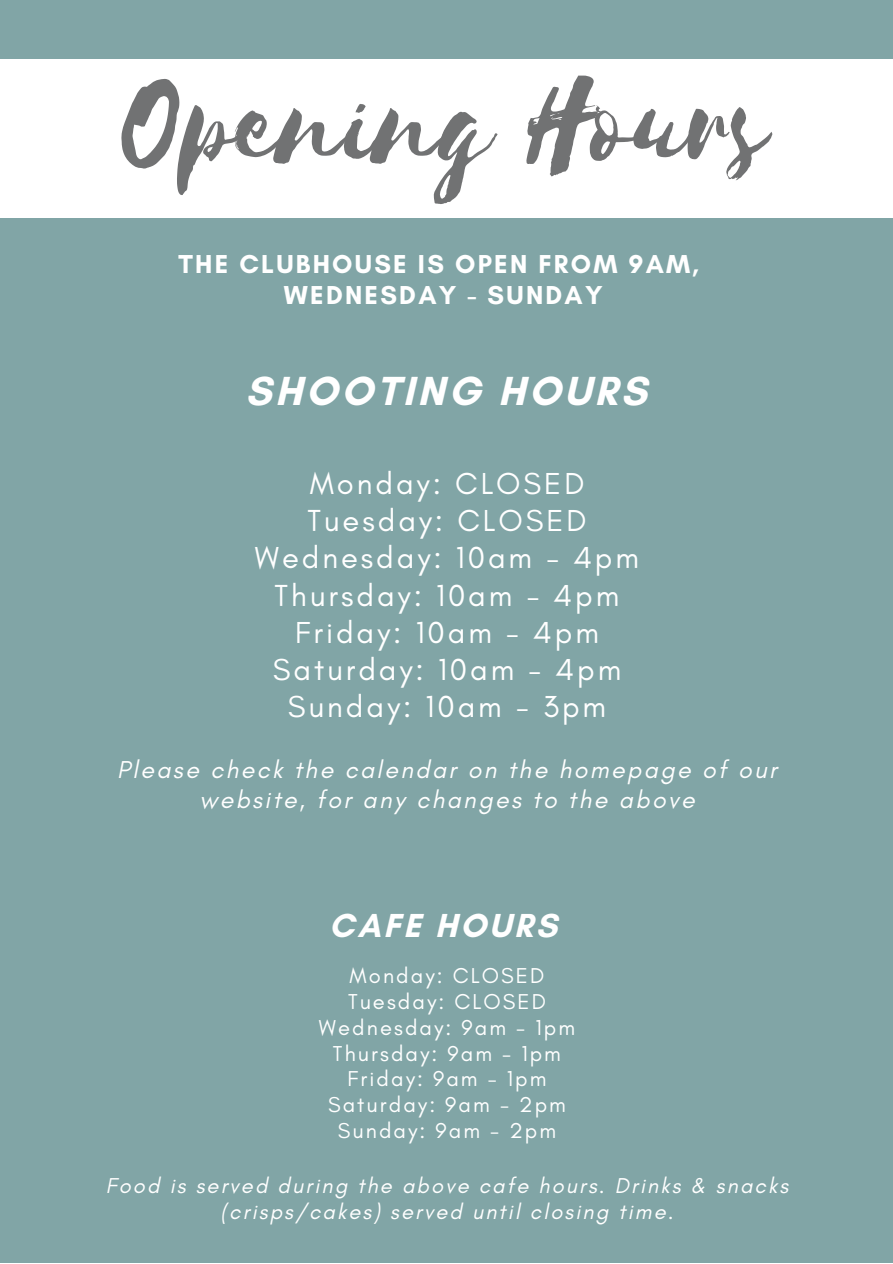
<style>
.page{position:relative;width:893px;height:1264px;background:#fff}
.page>*{position:absolute;margin:0;border:0;box-sizing:border-box;transform-origin:0 0}
.t1{font:132px "Selima";color:#717273}
.t2{font:700 41.4px "Glacial Indifference";letter-spacing:.085em;color:#fff}
.t3{font:700 33.9px "Glacial Indifference";letter-spacing:.085em;color:#fff}
.t4{font:30.9px "Glacial Indifference";letter-spacing:.095em;color:#fff}
.t5{font:700 26.4px "Glacial Indifference";letter-spacing:.085em;color:#fff}
.t6{font:italic 24.9px/30.3px "Glacial Indifference";letter-spacing:.095em;color:#fff;text-align:center}
.t7{font:21.9px "Glacial Indifference";letter-spacing:.095em;color:#fff}
.t8{font:italic 21.9px/25.8px "Glacial Indifference";letter-spacing:.095em;color:#fff;text-align:center}
</style>
<div class="page">
<div style="left:0;top:0;width:892px;height:1262px;background:#81a5a6"></div>
<div style="left:0;top:60px;width:892px;height:158px;background:#fff"></div>
<p class="t1" style="left:123px;top:53px;width:647px">Opening Hours</p>
<p class="t5" style="left:178px;top:248px;width:522px">THE CLUBHOUSE IS OPEN FROM 9AM,</p>
<p class="t5" style="left:284px;top:279px;width:320px">WEDNESDAY - SUNDAY</p>
<p class="t2" style="left:245px;top:365px;width:403px">SHOOTING HOURS</p>
<p class="t4" style="left:309px;top:465px;width:276px">Monday: CLOSED</p>
<p class="t4" style="left:307px;top:502px;width:281px">Tuesday: CLOSED</p>
<p class="t4" style="left:255px;top:539px;width:386px">Wednesday: 10am - 4pm</p>
<p class="t4" style="left:274px;top:576px;width:346px">Thursday: 10am - 4pm</p>
<p class="t4" style="left:295px;top:613px;width:305px">Friday: 10am - 4pm</p>
<p class="t4" style="left:273px;top:650px;width:350px">Saturday: 10am - 4pm</p>
<p class="t4" style="left:288px;top:687px;width:320px">Sunday: 10am - 3pm</p>
<p class="t6" style="left:117px;top:754px;width:661px">Please check the calendar on the homepage of our website, for any changes to the above</p>
<p class="t3" style="left:329px;top:904px;width:229px">CAFE HOURS</p>
<p class="t7" style="left:349px;top:962px;width:196px">Monday: CLOSED</p>
<p class="t7" style="left:348px;top:988px;width:199px">Tuesday: CLOSED</p>
<p class="t7" style="left:319px;top:1013px;width:257px">Wednesday: 9am - 1pm</p>
<p class="t7" style="left:333px;top:1039px;width:229px">Thursday: 9am - 1pm</p>
<p class="t7" style="left:347px;top:1065px;width:200px">Friday: 9am - 1pm</p>
<p class="t7" style="left:328px;top:1091px;width:239px">Saturday: 9am - 2pm</p>
<p class="t7" style="left:338px;top:1117px;width:220px">Sunday: 9am - 2pm</p>
<p class="t8" style="left:106px;top:1172px;width:683px">Food is served during the above cafe hours. Drinks &amp; snacks (crisps/cakes) served until closing time.</p>
</div>
